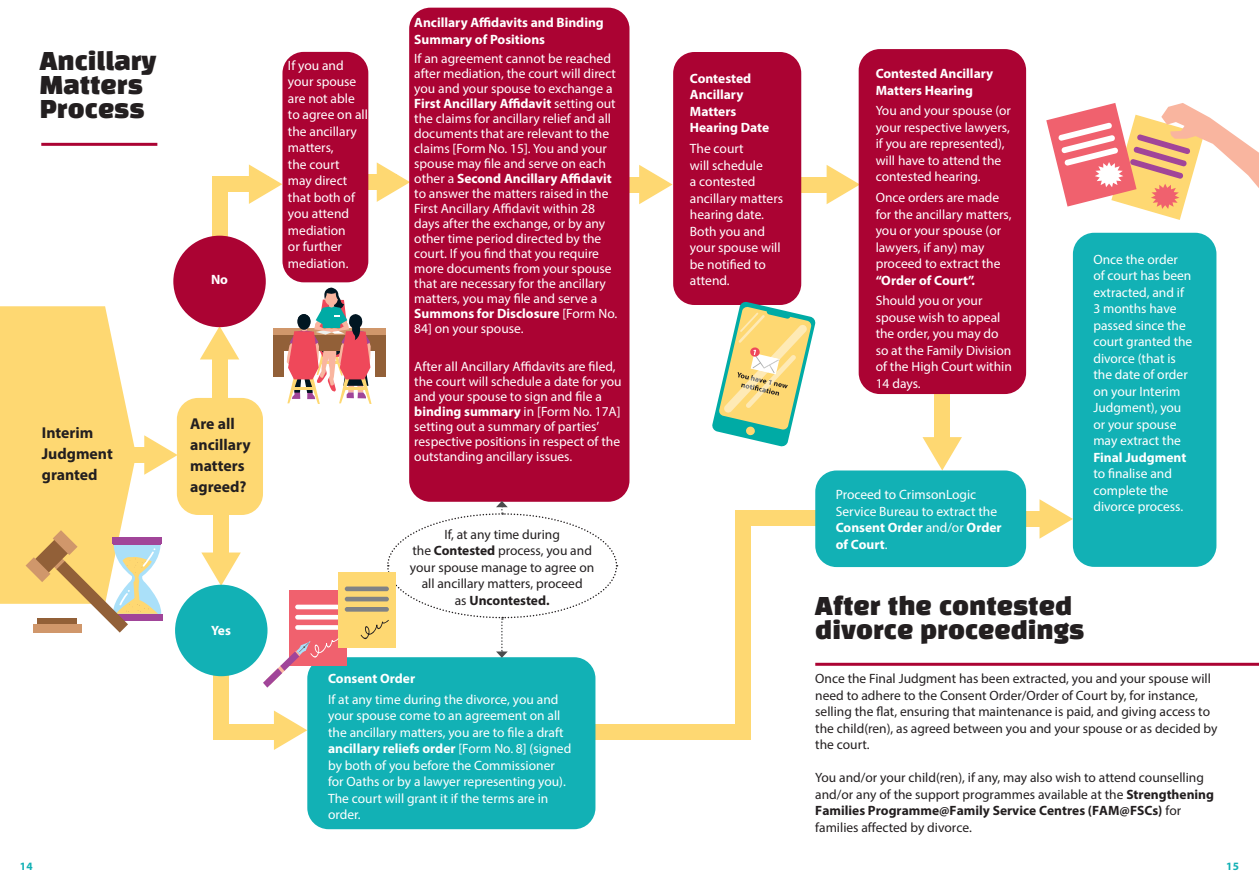
<style>
.page{position:relative;width:1259px;height:893px;background:#fff}
.page>*{position:absolute;margin:0;border:0;box-sizing:border-box;transform-origin:0 0}
.t1{font:24px/24px "Black Han Sans";color:#231f20}
.t2{font:700 15.75px/21px "Myriad Pro";color:#231f20}
.t3{font:13.5px/16.5px "Myriad Pro";color:#fff}
.t4{font:13.5px/16.5px "Myriad Pro";color:#231f20}
.t5{font:700 13.5px/16.5px "Myriad Pro";color:#fff}
.t6{font:700 11.25px "Myriad Pro";color:#12b1b5}
.s1{font-weight:700}
</style>
<div class="page">
<div style="left:407px;top:724px;width:343px;height:15px;background:#fed872"></div>
<div style="left:735px;top:511px;width:15px;height:228px;background:#fed872"></div>
<div style="left:735px;top:511px;width:106px;height:15px;background:#fed872"></div>
<svg style="left:1039px;top:499px;width:34px;height:40px"></svg>
<div style="left:988px;top:511px;width:66px;height:15px;background:#fed872"></div>
<svg style="left:922px;top:437px;width:40px;height:33px"></svg>
<div style="left:934px;top:364px;width:15px;height:87px;background:#fed872"></div>
<svg style="left:826px;top:165px;width:32px;height:39px"></svg>
<div style="left:782px;top:177px;width:59px;height:15px;background:#fed872"></div>
<svg style="left:639px;top:165px;width:33px;height:39px"></svg>
<div style="left:595px;top:177px;width:59px;height:15px;background:#fed872"></div>
<svg style="left:377px;top:162px;width:32px;height:40px"></svg>
<div style="left:330px;top:175px;width:66px;height:15px;background:#fed872"></div>
<svg style="left:200px;top:326px;width:39px;height:33px"></svg>
<div style="left:212px;top:344px;width:15px;height:67px;background:#fed872"></div>
<svg style="left:201px;top:552px;width:40px;height:34px"></svg>
<div style="left:213px;top:501px;width:16px;height:67px;background:#fed872"></div>
<svg style="left:249px;top:164px;width:33px;height:40px"></svg>
<div style="left:212px;top:177px;width:56px;height:15px;background:#fed872"></div>
<div style="left:212px;top:177px;width:15px;height:66px;background:#fed872"></div>
<svg style="left:274px;top:710px;width:33px;height:40px"></svg>
<div style="left:214px;top:724px;width:63px;height:15px;background:#fed872"></div>
<div style="left:214px;top:673px;width:15px;height:66px;background:#fed872"></div>
<div style="left:175px;top:585px;width:92px;height:91px;background:#12b1b5;border-radius:50%"></div>
<div style="left:173px;top:236px;width:93px;height:91px;background:#ab0333;border-radius:50%"></div>
<div style="left:177px;top:398px;width:86px;height:117px;background:#fed872;border-radius:21px"></div>
<div style="left:282px;top:52px;width:86px;height:230px;background:#ab0333;border-radius:21px"></div>
<div style="left:409px;top:8px;width:220px;height:494px;background:#ab0333;border-radius:21px"></div>
<svg style="left:0;top:306px;width:178px;height:327px"></svg>
<div style="left:38px;top:618px;width:39px;height:11px;background:#926038"></div>
<div style="left:33px;top:624px;width:49px;height:9px;background:#d0976b"></div>
<div style="left:307px;top:657px;width:288px;height:172px;background:#12b1b5;border-radius:21px"></div>
<div style="left:673px;top:52px;width:128px;height:253px;background:#ab0333;border-radius:21px"></div>
<div style="left:858px;top:49px;width:168px;height:345px;background:#ab0333;border-radius:21px"></div>
<div style="left:1073px;top:233px;width:143px;height:334px;background:#12b1b5;border-radius:21px"></div>
<div style="left:815px;top:470px;width:211px;height:97px;background:#12b1b5;border-radius:21px"></div>
<hr style="left:815px;top:663px;width:444px;height:3px;background:#ab0333">
<hr style="left:41px;top:143px;width:116px;height:3px;background:#ab0333">
<svg style="left:1046px;top:103px;width:213px;height:117px"></svg>
<div style="left:289px;top:591px;width:57px;height:75px;background:#f0616e"></div>
<hr style="left:295px;top:605px;width:44px;height:4px;background:#fff;border-radius:2px">
<hr style="left:295px;top:615px;width:44px;height:4px;background:#fff;border-radius:2px">
<div style="left:295px;top:625px;width:44px;height:5px;background:#fff;border-radius:2px"></div>
<div style="left:338px;top:573px;width:58px;height:75px;background:#fed872"></div>
<div style="left:345px;top:586px;width:44px;height:5px;background:#808285;border-radius:2px"></div>
<hr style="left:345px;top:597px;width:44px;height:4px;background:#808285;border-radius:2px">
<div style="left:345px;top:607px;width:44px;height:5px;background:#808285;border-radius:2px"></div>
<svg style="left:263px;top:638px;width:76px;height:50px"></svg>
<div style="left:273px;top:328px;width:10px;height:49px;background:#926038"></div>
<div style="left:376px;top:328px;width:10px;height:49px;background:#926038"></div>
<div style="left:274px;top:328px;width:112px;height:22px;background:#926038"></div>
<div style="left:273px;top:328px;width:113px;height:7px;background:#d0976b"></div>
<svg style="left:287px;top:288px;width:84px;height:116px"></svg>
<svg style="left:712px;top:301px;width:104px;height:146px"></svg>
<svg style="left:360px;top:501px;width:258px;height:157px"></svg>
<p class="t1" style="left:40px;top:51px;width:118px">Ancillary<br>Matters<br>Process</p>
<p class="t2" style="left:42px;top:422px;width:73px">Interim<br>Judgment granted</p>
<p class="t5" style="left:211px;top:271px;width:19px">No</p>
<p class="t2" style="left:190px;top:413px;width:62px">Are all ancillary matters agreed?</p>
<p class="t5" style="left:211px;top:622px;width:21px">Yes</p>
<p class="t3" style="left:288px;top:57px;width:81px">If you and your spouse are not able to agree on all the ancillary matters,<br>the court<br>may direct that both of you attend mediation<br>or further mediation.</p>
<p class="t5" style="left:414px;top:14px;width:191px">Ancillary Affidavits and Binding<br>Summary of Positions</p>
<p class="t3" style="left:414px;top:51px;width:204px;line-height:15px">If an agreement cannot be reached after mediation, the court will direct you and your spouse to exchange a <span class="s1">First Ancillary Affidavit</span> setting out the claims for ancillary relief and all documents that are relevant to the claims [Form No. 15]. You and your spouse may file and serve on each other a <span class="s1">Second Ancillary Affidavit </span>to answer the matters raised in the First Ancillary Affidavit within 28 days after the exchange, or by any other time period directed by the court. If you find that you require more documents from your spouse that are necessary for the ancillary matters, you may file and serve a <span class="s1">Summons for Disclosure</span> [Form No.<br>84] on your spouse.</p>
<p class="t3" style="left:414px;top:359px;width:209px;line-height:15px">After all Ancillary Affidavits are filed, the court will schedule a date for you and your spouse to sign and file a <span class="s1">binding summary</span> in [Form No. 17A] setting out a summary of parties’ respective positions in respect of the outstanding ancillary issues.</p>
<p class="t4" style="left:410px;top:526px;width:186px;text-align:center">If, at any time during<br>the <span class="s1">Contested</span> process, you and your spouse manage to agree on all ancillary matters, proceed<br>as <span class="s1">Uncontested.</span></p>
<p class="t5" style="left:328px;top:670px;width:89px">Consent Order</p>
<p class="t3" style="left:328px;top:691px;width:245px">If at any time during the divorce, you and your spouse come to an agreement on all the ancillary matters, you are to file a draft <span class="s1">ancillary reliefs order</span> [Form No. 8] (signed by both of you before the Commissioner for Oaths or by a lawyer representing you).<br>The court will grant it if the terms are in order.</p>
<p class="t5" style="left:690px;top:70px;width:81px">Contested<br>Ancillary<br>Matters<br>Hearing Date</p>
<p class="t3" style="left:690px;top:140px;width:95px">The court<br>will schedule<br>a contested ancillary matters hearing date.<br>Both you and your spouse will be notified to attend.</p>
<p class="t5" style="left:875px;top:65px;width:119px">Contested Ancillary<br>Matters Hearing</p>
<p class="t3" style="left:875px;top:102px;width:137px">You and your spouse (or your respective lawyers, if you are represented), will have to attend the contested hearing.</p>
<p class="t3" style="left:875px;top:189px;width:137px">Once orders are made for the ancillary matters, you or your spouse (or lawyers, if any) may proceed to extract the <span class="s1">“Order of Court”.</span></p>
<p class="t3" style="left:875px;top:292px;width:138px">Should you or your spouse wish to appeal the order, you may do so at the Family Division of the High Court within<br>14 days.</p>
<p class="t3" style="left:836px;top:486px;width:167px">Proceed to CrimsonLogic<br>Service Bureau to extract the<br><span class="s1">Consent Order</span> and/or <span class="s1">Order of Court</span>.</p>
<p class="t3" style="left:1093px;top:251px;width:100px">Once the order of court has been extracted, and if<br>3 months have passed since the court granted the divorce (that is the date of order on your Interim<br>Judgment), you or your spouse may extract the<br><span class="s1">Final Judgment </span>to finalise and complete the divorce process.</p>
<p class="t1" style="left:815px;top:596px;width:270px">After the contested divorce proceedings</p>
<p class="t4" style="left:815px;top:670px;width:404px">Once the Final Judgment has been extracted, you and your spouse will need to adhere to the Consent Order/Order of Court by, for instance, selling the flat, ensuring that maintenance is paid, and giving access to the child(ren), as agreed between you and your spouse or as decided by the court.</p>
<p class="t4" style="left:815px;top:769px;width:400px">You and/or your child(ren), if any, may also wish to attend counselling and/or any of the support programmes available at the <span class="s1">Strengthening Families Programme@Family Service Centres (FAM@FSCs)</span> for families affected by divorce.</p>
<p class="t6" style="left:20px;top:858px;width:14px">14</p>
<p class="t6" style="left:1226px;top:858px;width:14px">15</p>
</div>
